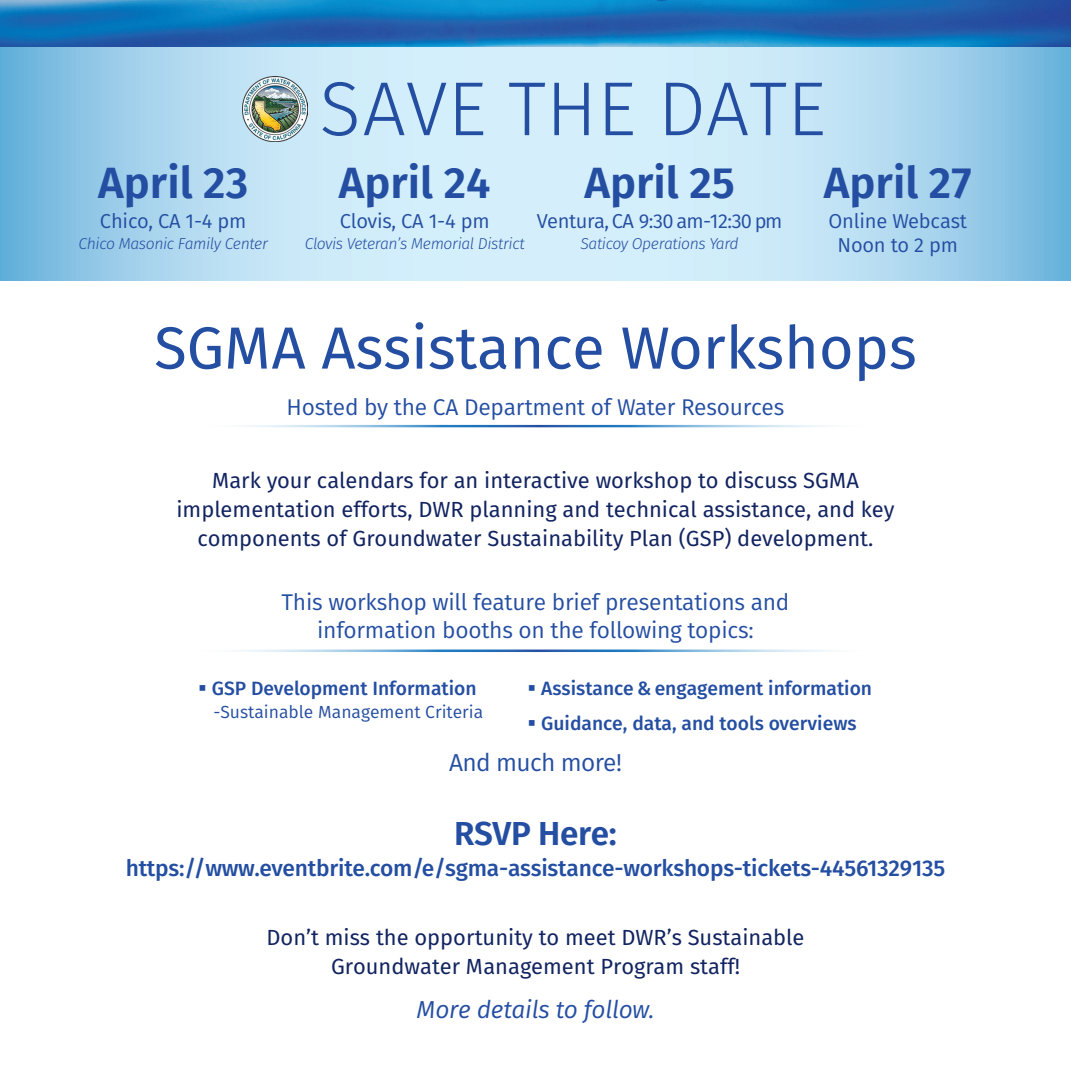
<style>
.page{position:relative;width:1071px;height:1071px;background:#fff}
.page>*{position:absolute;margin:0;border:0;box-sizing:border-box;transform-origin:0 0}
.t1{font:300 76.48px "Fira Sans";color:#244ea2}
.t2{font:59.5px "Fira Sans";color:#244ea2}
.t3{font:600 43.75px "Fira Sans";color:#244ea2}
.t4{font:600 33.25px "Fira Sans";letter-spacing:-.01em;color:#244ea2}
.t5{font:italic 24.5px "Fira Sans";letter-spacing:-.01em;color:#244ea2}
.t6{font:24.5px "Fira Sans";letter-spacing:-.025em;color:#244ea2}
.t7{font:22.75px/27.3px "Fira Sans";letter-spacing:-.01em;color:#244ea2;text-align:center}
.t8{font:500 22.75px "Fira Sans";letter-spacing:-.01em;color:#244ea2}
.t9{font:21.88px/28.9px "Fira Sans";color:#122461;text-align:center}
.t10{font:20.12px "Fira Sans";letter-spacing:-.01em;color:#244ea2}
.t11{font:500 19.25px "Fira Sans";color:#244ea2}
.t12{font:17.5px "Fira Sans";color:#244ea2}
.t13{font:italic 300 15.75px "Fira Sans";letter-spacing:-.025em;color:#244ea2}
</style>
<div class="page">
<img style="left:0;top:0;width:1071px;height:47px">
<svg style="left:0;top:47px;width:1071px;height:234px;background:#b7ddf2"></svg>
<img style="left:242px;top:76px;width:66px;height:66px">
<p class="t1" style="left:319px;top:54px;width:508px">SAVE THE DATE</p>
<p class="t3" style="left:98px;top:147px;width:151px">April 23</p>
<p class="t3" style="left:339px;top:147px;width:153px">April 24</p>
<p class="t3" style="left:585px;top:147px;width:152px">April 25</p>
<p class="t3" style="left:824px;top:147px;width:149px">April 27</p>
<p class="t10" style="left:100px;top:206px;width:148px">Chico, CA 1-4 pm</p>
<p class="t13" style="left:79px;top:233px;width:191px">Chico Masonic Family Center</p>
<p class="t10" style="left:340px;top:206px;width:151px">Clovis, CA 1-4 pm</p>
<p class="t13" style="left:305px;top:233px;width:221px">Clovis Veteran’s Memorial District</p>
<p class="t10" style="left:537px;top:206px;width:247px">Ventura, CA 9:30 am-12:30 pm</p>
<p class="t13" style="left:581px;top:233px;width:160px">Saticoy Operations Yard</p>
<p class="t10" style="left:828px;top:206px;width:140px">Online Webcast</p>
<p class="t10" style="left:838px;top:230px;width:122px">Noon to 2 pm</p>
<p class="t2" style="left:154px;top:303px;width:764px">SGMA Assistance Workshops</p>
<p class="t7" style="left:287px;top:392px;width:499px">Hosted by the CA Department of Water Resources</p>
<p class="t9" style="left:176px;top:465px;width:720px">Mark your calendars for an interactive workshop to discuss SGMA implementation efforts, DWR planning and technical assistance, and key components of Groundwater Sustainability Plan (GSP) development.</p>
<p class="t7" style="left:282px;top:588px;width:509px">This workshop will feature brief presentations and information booths on the following topics:</p>
<p class="t11" style="left:198px;top:673px;width:280px">▪ GSP Development Information</p>
<p class="t11" style="left:528px;top:673px;width:346px">▪ Assistance &amp; engagement information</p>
<p class="t11" style="left:528px;top:708px;width:331px">▪ Guidance, data, and tools overviews</p>
<p class="t12" style="left:213px;top:698px;width:271px">-Sustainable Management Criteria</p>
<p class="t6" style="left:449px;top:744px;width:174px">And much more!</p>
<p class="t4" style="left:454px;top:806px;width:164px">RSVP Here:</p>
<p class="t8" style="left:126px;top:850px;width:821px">https://www.eventbrite.com/e/sgma-assistance-workshops-tickets-44561329135</p>
<p class="t9" style="left:266px;top:922px;width:540px">Don’t miss the opportunity to meet DWR’s Sustainable<br>Groundwater Management Program staff!</p>
<p class="t5" style="left:416px;top:992px;width:240px">More details to follow.</p>
</div>
